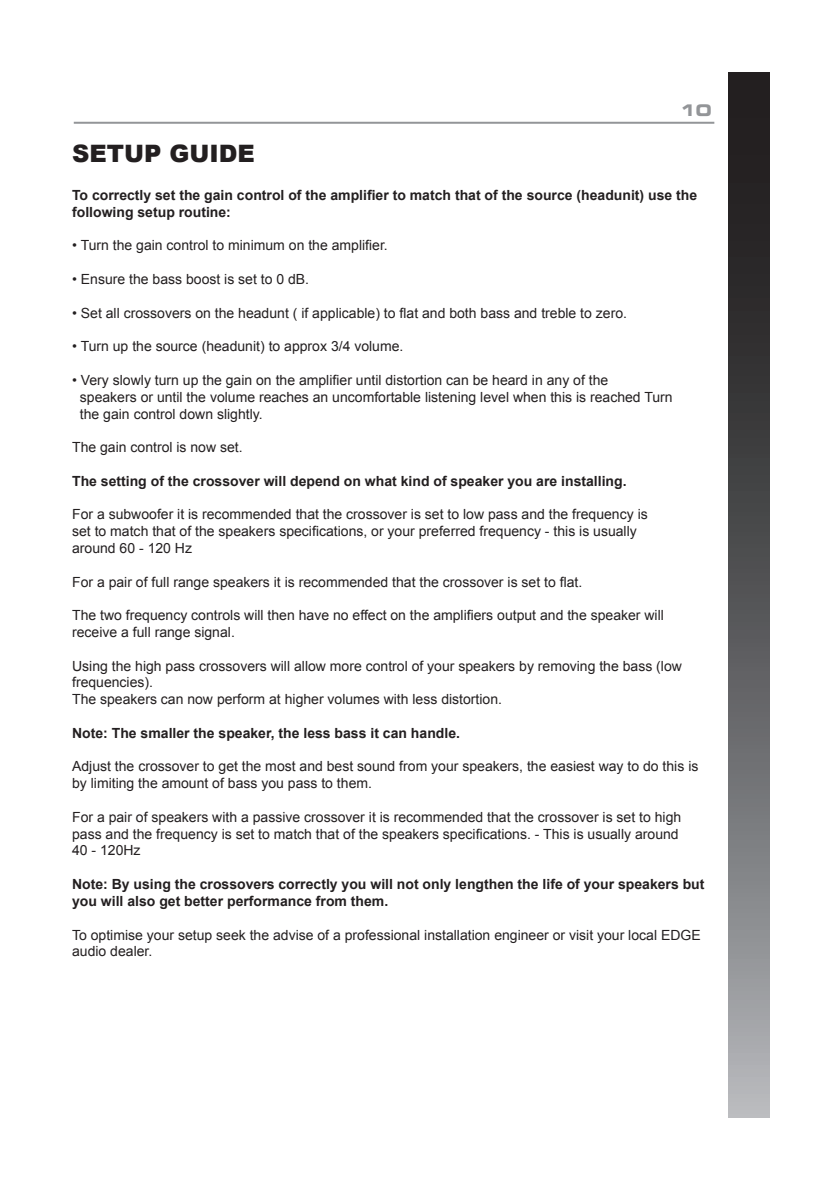
<style>
.page{position:relative;width:840px;height:1191px;background:#fff}
.page>*{position:absolute;margin:0;border:0;box-sizing:border-box;transform-origin:0 0}
.t1{font:900 24px "Arial";color:#231f20}
.t2{font:16px "Eurostile LT Std Bold Ex 2";color:#939598}
.t3{font:14px/16.8px "Arial";color:#231f20}
.t4{font:700 14px/16.8px "Arial";color:#231f20}
</style>
<div class="page">
<svg style="left:728px;top:72px;width:41px;height:1046px"></svg>
<hr style="left:74px;top:122px;width:640px;height:2px;background:#939598">
<p class="t2" style="left:679px;top:99px;width:33px">10</p>
<p class="t1" style="left:72px;top:136px;width:184px">SETUP GUIDE</p>
<p class="t4" style="left:72px;top:187px;width:626px">To correctly set the gain control of the amplifier to match that of the source (headunit) use the following setup routine:</p>
<p class="t3" style="left:72px;top:237px;width:317px">• Turn the gain control to minimum on the amplifier.</p>
<p class="t3" style="left:72px;top:271px;width:238px">• Ensure the bass boost is set to 0 dB.</p>
<p class="t3" style="left:72px;top:304px;width:556px">• Set all crossovers on the headunt ( if applicable) to flat and both bass and treble to zero.</p>
<p class="t3" style="left:72px;top:338px;width:332px">• Turn up the source (headunit) to approx 3/4 volume.</p>
<p class="t3" style="left:72px;top:372px;width:537px">• Very slowly turn up the gain on the amplifier until distortion can be heard in any of the</p>
<p class="t3" style="left:80px;top:388px;width:594px">speakers or until the volume reaches an uncomfortable listening level when this is reached Turn</p>
<p class="t3" style="left:80px;top:405px;width:184px">the gain control down slightly.</p>
<p class="t3" style="left:72px;top:439px;width:172px">The gain control is now set.</p>
<p class="t4" style="left:72px;top:473px;width:555px">The setting of the crossover will depend on what kind of speaker you are installing.</p>
<p class="t3" style="left:72px;top:506px;width:577px">For a subwoofer it is recommended that the crossover is set to low pass and the frequency is set to match that of the speakers specifications, or your preferred frequency - this is usually</p>
<p class="t3" style="left:72px;top:540px;width:121px">around 60 - 120 Hz</p>
<p class="t3" style="left:72px;top:573px;width:511px">For a pair of full range speakers it is recommended that the crossover is set to flat.</p>
<p class="t3" style="left:72px;top:607px;width:593px">The two frequency controls will then have no effect on the amplifiers output and the speaker will</p>
<p class="t3" style="left:72px;top:624px;width:164px">receive a full range signal.</p>
<p class="t3" style="left:72px;top:657px;width:611px">Using the high pass crossovers will allow more control of your speakers by removing the bass (low frequencies).</p>
<p class="t3" style="left:72px;top:691px;width:431px">The speakers can now perform at higher volumes with less distortion.</p>
<p class="t4" style="left:72px;top:725px;width:389px">Note: The smaller the speaker, the less bass it can handle.</p>
<p class="t3" style="left:72px;top:758px;width:627px">Adjust the crossover to get the most and best sound from your speakers, the easiest way to do this is by limiting the amount of bass you pass to them.</p>
<p class="t3" style="left:72px;top:808px;width:610px">For a pair of speakers with a passive crossover it is recommended that the crossover is set to high pass and the frequency is set to match that of the speakers specifications. - This is usually around</p>
<p class="t3" style="left:72px;top:842px;width:70px">40 - 120Hz</p>
<p class="t4" style="left:72px;top:876px;width:633px">Note: By using the crossovers correctly you will not only lengthen the life of your speakers but you will also get better performance from them.</p>
<p class="t3" style="left:72px;top:926px;width:629px">To optimise your setup seek the advise of a professional installation engineer or visit your local EDGE audio dealer.</p>
</div>
